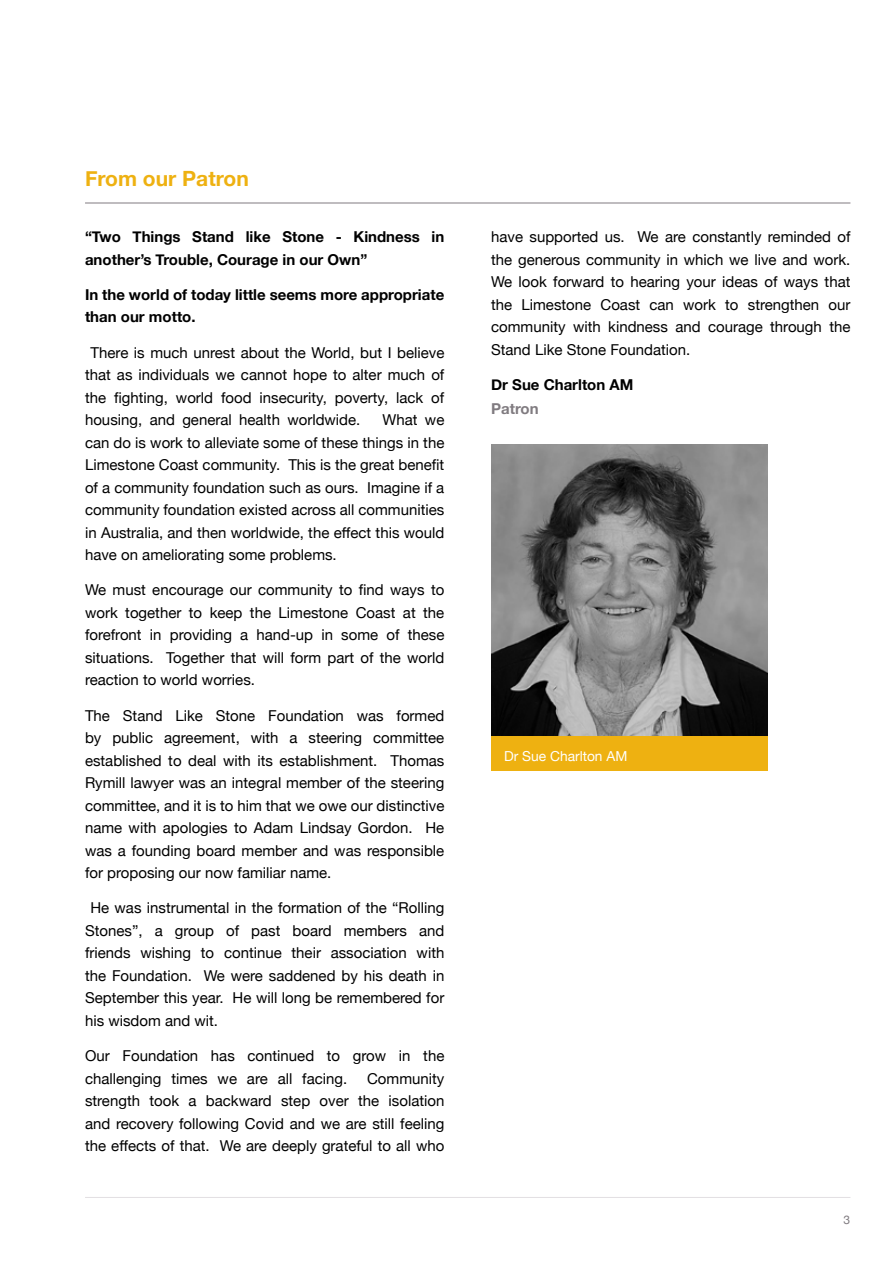
<style>
.page{position:relative;width:893px;height:1263px;background:#fff}
.page>*{position:absolute;margin:0;border:0;box-sizing:border-box;transform-origin:0 0}
.t1{font:700 21px "Helvetica Neue";color:#eeb111}
.t2{font:15px/22.5px "Helvetica Neue";color:#000;text-align:justify}
.t3{font:700 15px/22.5px "Helvetica Neue";color:#000}
.t4{font:700 15px "Helvetica Neue";color:#807b80}
.t5{font:13.8px "Helvetica Neue";color:#fff}
.t6{font:12px "Helvetica Neue";color:#807b80}
</style>
<div class="page">
<hr style="left:85px;top:1197px;width:765px;height:1px;background:#e2dfe2">
<hr style="left:85px;top:203px;width:765px;height:1px;background:#807b80">
<img style="left:491px;top:444px;width:276px;height:292px">
<div style="left:491px;top:736px;width:276px;height:35px;background:#eeb111"></div>
<h1 class="t1" style="left:85px;top:162px;width:165px">From our Patron</h1>
<p class="t3" style="left:85px;top:226px;width:361px">“Two Things Stand like Stone - Kindness in another’s Trouble, Courage in our Own”</p>
<p class="t3" style="left:85px;top:284px;width:361px">In the world of today little seems more appropriate than our motto.</p>
<p class="t2" style="left:85px;top:342px;width:361px;text-indent:6px">There is much unrest about the World, but I believe that as individuals we cannot hope to alter much of the fighting, world food insecurity, poverty, lack of housing, and general health worldwide.</p>
<p class="t2" style="left:85px;top:409px;width:361px;text-indent:297px">What we can do is work to alleviate some of these things in the Limestone Coast community. This is the great benefit of a community foundation such as ours. Imagine if a community foundation existed across all communities in Australia, and then worldwide, the effect this would have on ameliorating some problems.</p>
<p class="t2" style="left:85px;top:580px;width:361px">We must encourage our community to find ways to work together to keep the Limestone Coast at the forefront in providing a hand-up in some of these situations. Together that will form part of the world reaction to world worries.</p>
<p class="t2" style="left:85px;top:705px;width:361px">The Stand Like Stone Foundation was formed by public agreement, with a steering committee established to deal with its establishment. Thomas Rymill lawyer was an integral member of the steering committee, and it is to him that we owe our distinctive name with apologies to Adam Lindsay Gordon. He was a founding board member and was responsible for proposing our now familiar name.</p>
<p class="t2" style="left:85px;top:898px;width:361px;text-indent:5px">He was instrumental in the formation of the “Rolling Stones”, a group of past board members and friends wishing to continue their association with the Foundation. We were saddened by his death in September this year. He will long be remembered for his wisdom and wit.</p>
<p class="t2" style="left:85px;top:1045px;width:361px">Our Foundation has continued to grow in the challenging times we are all facing.</p>
<p class="t2" style="left:85px;top:1068px;width:361px;text-indent:282px">Community strength took a backward step over the isolation and recovery following Covid and we are still feeling the effects of that. We are deeply grateful to all who</p>
<p class="t2" style="left:491px;top:226px;width:361px">have supported us. We are constantly reminded of the generous community in which we live and work.<br>We look forward to hearing your ideas of ways that the Limestone Coast can work to strengthen our community with kindness and courage through the Stand Like Stone Foundation.</p>
<p class="t3" style="left:491px;top:374px;width:144px">Dr Sue Charlton AM</p>
<p class="t4" style="left:491px;top:397px;width:49px">Patron</p>
<p class="t5" style="left:504px;top:746px;width:125px">Dr Sue Charlton AM</p>
<p class="t6" style="left:843px;top:1211px;width:8px">3</p>
</div>
